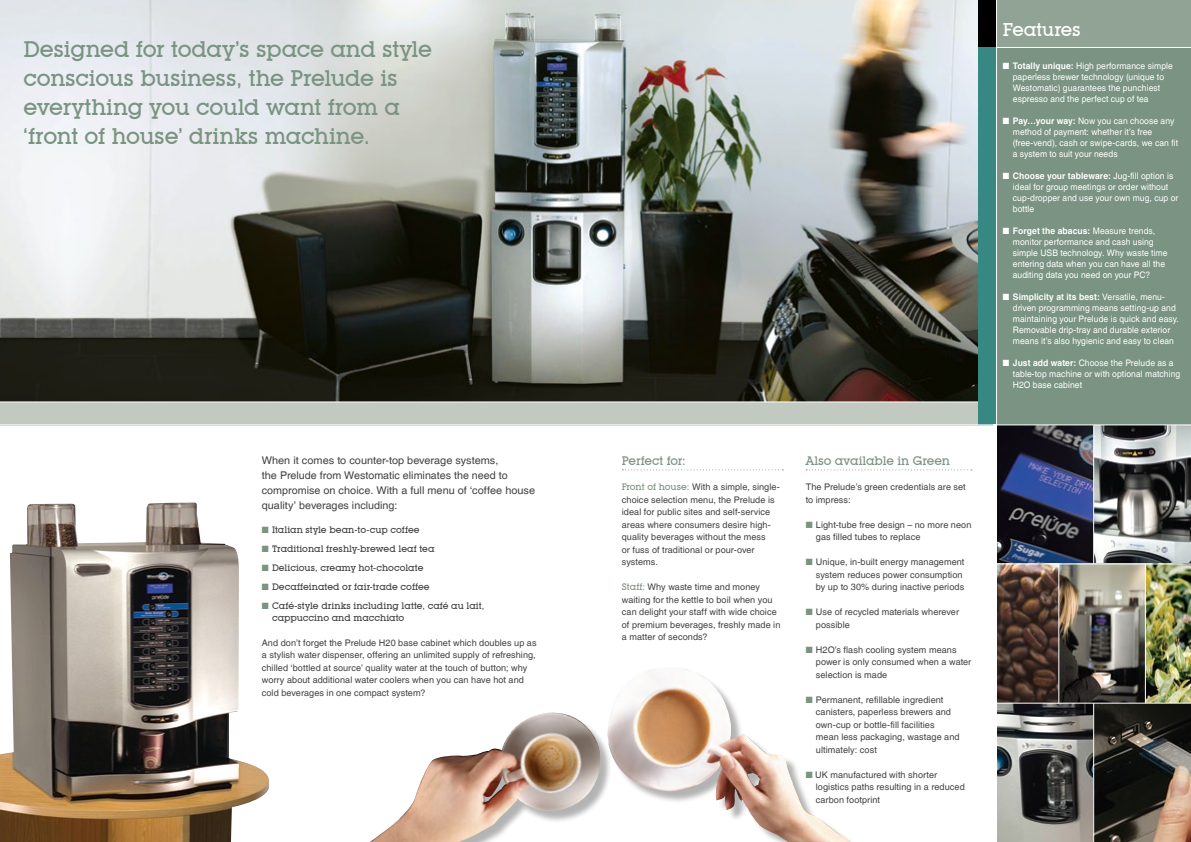
<style>
.page{position:relative;width:1191px;height:842px;background:#fff}
.page>*{position:absolute;margin:0;border:0;box-sizing:border-box;transform-origin:0 0}
.t1{font:500 22px/29px "Lubalin Graph IT Cby BT";letter-spacing:-.015em;color:#7a9382}
.t2{font:500 18px "Lubalin Graph IT Cby BT";letter-spacing:-.005em;color:#fff}
.t3{font:500 12px "Lubalin Graph IT Cby BT";letter-spacing:-.01em;color:#7a9382}
.t4{font:10.6px/15px "Sans";color:#414142}
.t5{font:9.1px/12.5px "Sans";letter-spacing:.01em;color:#414142}
.t6{font:500 9.1px/12px "Lubalin Graph IT Cby BT";color:#414142}
.t7{font:9px/11px "Sans";letter-spacing:.01em;color:#fff;scale:.95 1}
.t8{font:9px "Sans BOLD";letter-spacing:.01em;color:#fff;scale:.95 1}
.s1{color:#7a9382}
.s2{font-family:"Lubalin Graph IT Cby BT";font-weight:500;color:#7a9382}
.s3{font-family:"Sans BOLD"}
.s4{font-family:"Sans"}
</style>
<div class="page">
<img style="left:997px;top:425px;width:194px;height:138px">
<img style="left:1059px;top:564px;width:85px;height:139px">
<img style="left:1145px;top:564px;width:46px;height:139px">
<img style="left:0;top:0;width:978px;height:401px">
<div style="left:0;top:402px;width:996px;height:23px;background:#c1c9c1"></div>
<div style="left:996px;top:0;width:195px;height:51px;background:#90a395"></div>
<div style="left:996px;top:47px;width:195px;height:378px;background:#7a9382"></div>
<img style="left:997px;top:564px;width:61px;height:139px">
<div style="left:978px;top:0;width:18px;height:48px;background:#000"></div>
<div style="left:978px;top:47px;width:18px;height:378px;background:#378782"></div>
<hr style="left:996px;top:47px;width:195px;height:1px;background:#fff">
<hr style="left:996px;top:0;width:1px;height:425px;background:#fff">
<hr style="left:0;top:424px;width:1191px;height:1px;background:#fff">
<img style="left:997px;top:704px;width:194px;height:138px">
<img style="left:0;top:502px;width:269px;height:340px">
<svg style="left:622px;top:469px;width:161px;height:1px"></svg>
<hr style="left:1093px;top:703px;width:1px;height:139px;background:#fff">
<hr style="left:1093px;top:425px;width:1px;height:139px;background:#fff">
<img style="left:611px;top:668px;width:239px;height:174px">
<div style="left:367px;top:714px;width:291px;height:128px;background:#000;opacity:.3"></div>
<img style="left:370px;top:713px;width:232px;height:129px">
<svg style="left:806px;top:469px;width:166px;height:1px"></svg>
<h1 class="t1" style="left:23px;top:35px;width:410px">Designed for today’s space and style conscious business, the Prelude is everything you could want from a ‘front of house’ drinks machine.</h1>
<p class="t4" style="left:262px;top:453px;width:275px">When it comes to counter-top beverage systems,<br>the Prelude from Westomatic eliminates the need to compromise on choice. With a full menu of ‘coffee house quality’ beverages including:</p>
<p class="t6" style="left:262px;top:524px;width:159px"><span class="s1">■</span> Italian style bean-to-cup coffee</p>
<p class="t6" style="left:262px;top:543px;width:174px"><span class="s1">■</span> Traditional freshly-brewed leaf tea</p>
<p class="t6" style="left:262px;top:562px;width:163px"><span class="s1">■</span> Delicious, creamy hot-chocolate</p>
<p class="t6" style="left:262px;top:581px;width:169px"><span class="s1">■</span> Decaffeinated or fair-trade coffee</p>
<p class="t6" style="left:272px;top:600px;width:214px;text-indent:-10px"><span class="s1">■</span> Café-style drinks including latte, café au lait, cappuccino and macchiato</p>
<p class="t5" style="left:262px;top:636px;width:276px">And don’t forget the Prelude H20 base cabinet which doubles up as a stylish water dispenser, offering an unlimited supply of refreshing, chilled ‘bottled at source’ quality water at the touch of button; why worry about additional water coolers when you can have hot and cold beverages in one compact system?</p>
<h3 class="t3" style="left:622px;top:454px;width:65px">Perfect for:</h3>
<p class="t5" style="left:622px;top:481px;width:159px"><span class="s2">Front of house:</span> With a simple, single&shy;choice selection menu, the Prelude is ideal for public sites and self-service areas where consumers desire high&shy;quality beverages without the mess<br>or fuss of traditional or pour-over systems.</p>
<p class="t5" style="left:622px;top:581px;width:160px"><span class="s2">Staff:</span> Why waste time and money waiting for the kettle to boil when you can delight your staff with wide choice of premium beverages, freshly made in a matter of seconds?</p>
<h3 class="t3" style="left:805px;top:454px;width:146px">Also available in Green</h3>
<p class="t5" style="left:805px;top:481px;width:162px">The Prelude’s green credentials are set to impress:</p>
<p class="t5" style="left:816px;top:518px;width:157px;text-indent:-10px"><span class="s1">■</span> Light-tube free design – no more neon gas filled tubes to replace</p>
<p class="t5" style="left:816px;top:556px;width:150px;text-indent:-10px"><span class="s1">■</span> Unique, in-built energy management system reduces power consumption by up to 30% during inactive periods</p>
<p class="t5" style="left:816px;top:606px;width:145px;text-indent:-10px"><span class="s1">■</span> Use of recycled materials wherever possible</p>
<p class="t5" style="left:816px;top:643px;width:157px;text-indent:-10px"><span class="s1">■</span> H2O’s flash cooling system means power is only consumed when a water selection is made</p>
<p class="t5" style="left:816px;top:693px;width:145px;text-indent:-10px"><span class="s1">■</span> Permanent, refillable ingredient canisters, paperless brewers and own-cup or bottle-fill facilities mean less packaging, wastage and ultimately: cost</p>
<p class="t5" style="left:816px;top:768px;width:150px;text-indent:-10px"><span class="s1">■</span> UK manufactured with shorter logistics paths resulting in a reduced carbon footprint</p>
<h2 class="t2" style="left:1003px;top:19px;width:80px">Features</h2>
<p class="t7" style="left:1012px;top:60px;width:170px;text-indent:-10px">■ <span class="s3">Totally unique:</span> High performance simple paperless brewer technology (unique to Westomatic) guarantees the punchiest espresso and the perfect cup of tea</p>
<p class="t7" style="left:1012px;top:115px;width:175px;text-indent:-10px">■ <span class="s3">Pay…your way:</span> Now you can choose any method of payment: whether it’s free (free-vend), cash or swipe-cards, we can fit a system to suit your needs</p>
<p class="t8" style="left:1003px;top:170px;width:181px">■ Choose your tableware: <span class="s4">Jug-fill option is</span></p>
<p class="t7" style="left:1012px;top:181px;width:176px">ideal for group meetings or order without cup-dropper and use your own mug, cup or bottle</p>
<p class="t8" style="left:1003px;top:225px;width:162px">■ Forget the abacus: <span class="s4">Measure trends,</span></p>
<p class="t7" style="left:1012px;top:236px;width:164px">monitor performance and cash using simple USB technology. Why waste time entering data when you can have all the auditing data you need on your PC?</p>
<p class="t8" style="left:1003px;top:291px;width:172px">■ Simplicity at its best: <span class="s4">Versatile, menu-</span></p>
<p class="t7" style="left:1012px;top:302px;width:176px">driven programming means setting-up and maintaining your Prelude is quick and easy.<br>Removable drip-tray and durable exterior means it’s also hygienic and easy to clean</p>
<p class="t7" style="left:1012px;top:357px;width:178px;text-indent:-10px">■ <span class="s3">Just add water:</span> Choose the Prelude as a table-top machine or with optional matching<br>H2O base cabinet</p>
</div>
